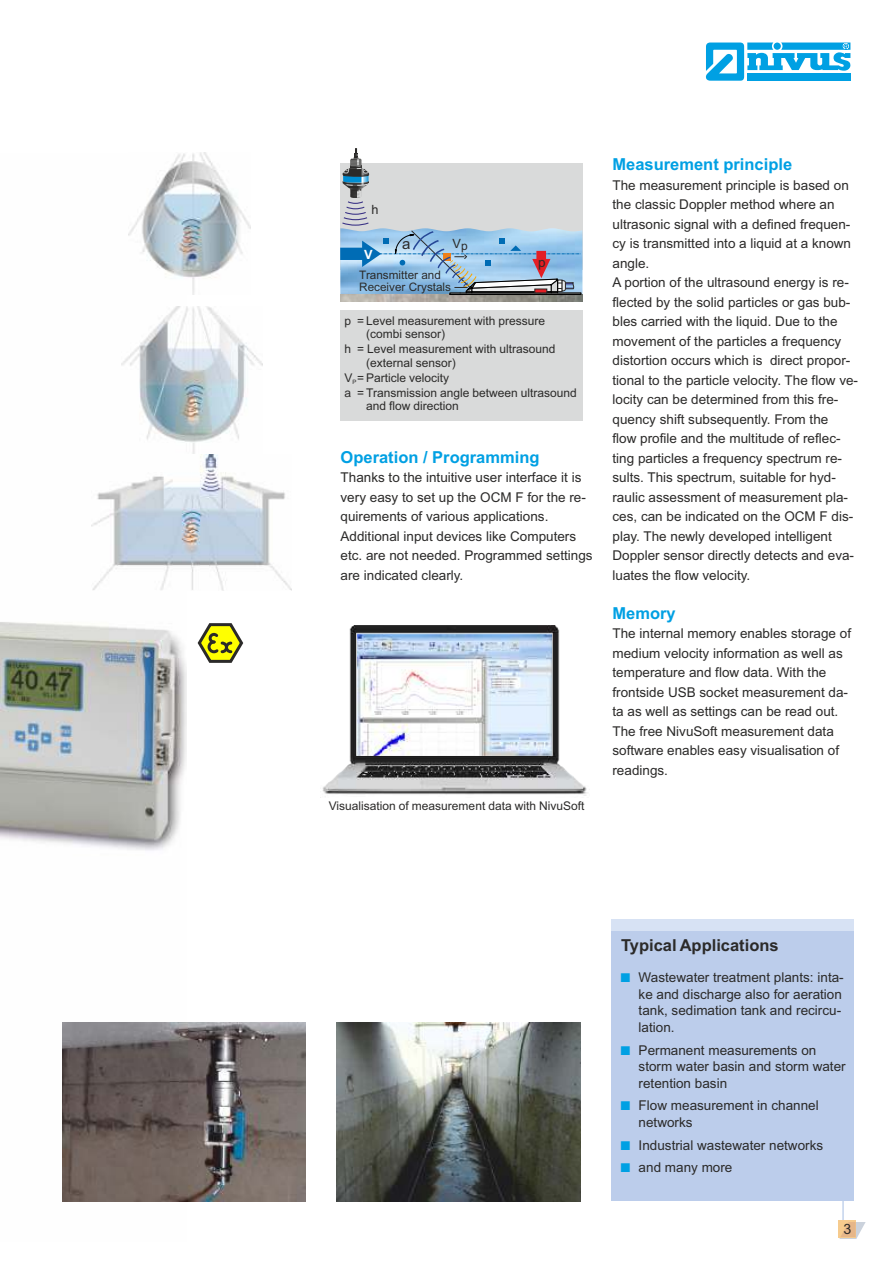
<style>
.page{position:relative;width:893px;height:1263px;background:#fff}
.page>*{position:absolute;margin:0;border:0;box-sizing:border-box;transform-origin:0 0}
.t1{font:700 16.5px "Arial";color:#00a0e3}
.t2{font:700 16.5px "Arial";color:#2b2a29}
.t3{font:15px "Arial";color:#2b2a29}
.t4{font:14.25px "Arial";color:#2b2a29}
.t5{font:13.5px/19.5px "Arial";color:#2b2a29}
.t6{font:12.75px "Arial";color:#2b2a29}
.t7{font:700 12.75px "Arial";color:#fefefe}
.t8{font:12px/13.5px "Arial";color:#2b2a29}
.t9{font:11.7px/11.1px "Arial";color:#2b2a29}
</style>
<div class="page">
<img style="left:1px;top:233px;width:185px;height:969px">
<svg style="left:705px;top:43px;width:146px;height:38px"></svg>
<hr style="left:843px;top:1143px;width:1px;height:77px;background:#a5bde3">
<div style="left:839px;top:1220px;width:17px;height:17px;background:#f6cb8e"></div>
<svg style="left:839px;top:1222px;width:27px;height:17px"></svg>
<div style="left:611px;top:924px;width:243px;height:277px;background:#bccdeb"></div>
<div style="left:611px;top:919px;width:243px;height:11px;background:#d7e2f4"></div>
<div style="left:340px;top:310px;width:243px;height:111px;background:#d9dada"></div>
<svg style="left:340px;top:295px;width:242px;height:7px"></svg>
<svg style="left:340px;top:148px;width:242px;height:147px"></svg>
<img style="left:121px;top:307px;width:141px;height:148px">
<img style="left:129px;top:153px;width:121px;height:142px">
<img style="left:91px;top:455px;width:200px;height:136px">
<img style="left:337px;top:1023px;width:244px;height:178px">
<img style="left:322px;top:626px;width:266px;height:170px">
<svg style="left:197px;top:623px;width:47px;height:40px"></svg>
<img style="left:62px;top:1023px;width:244px;height:178px">
<p class="t6" style="left:371px;top:205px;width:9px">h</p>
<p class="t6" style="left:453px;top:239px;width:17px">V<sub>p</sub></p>
<p class="t3" style="left:402px;top:238px;width:10px">a</p>
<p class="t7" style="left:364px;top:249px;width:10px">V</p>
<p class="t9" style="left:359px;top:271px;width:93px">Transmitter and<br>Receiver Crystals</p>
<p class="t5" style="left:538px;top:253px;width:9px">p</p>
<p class="t8" style="left:366px;top:315px;width:181px;text-indent:-22px">p = Level measurement with pressure (combi sensor)</p>
<p class="t8" style="left:366px;top:343px;width:191px;text-indent:-22px">h = Level measurement with ultrasound (external sensor)</p>
<p class="t8" style="left:357px;top:371px;width:221px;line-height:15px;text-indent:-12px">V<sub>P</sub>= Particle velocity<br>= Transmission angle between ultrasound</p>
<p class="t8" style="left:366px;top:400px;width:94px">and flow direction</p>
<p class="t1" style="left:341px;top:451px;width:200px">Operation / Programming</p>
<p class="t5" style="left:341px;top:469px;width:254px">Thanks to the intuitive user interface it is very easy to set up the OCM F for the re&shy;quirements of various applications.<br>Additional input devices like Computers etc. are not needed. Programmed settings are indicated clearly.</p>
<p class="t8" style="left:329px;top:800px;width:257px">Visualisation of measurement data with NivuSoft</p>
<p class="t1" style="left:612px;top:158px;width:181px">Measurement principle</p>
<p class="t5" style="left:612px;top:176px;width:247px">The measurement principle is based on the classic Doppler method where an ultrasonic signal with a defined frequen&shy;cy is transmitted into a liquid at a known angle.<br>A portion of the ultrasound energy is re&shy;flected by the solid particles or gas bub&shy;bles carried with the liquid. Due to the movement of the particles a frequency distortion occurs which is direct propor&shy;tional to the particle velocity. The flow ve&shy;locity can be determined from this fre&shy;quency shift subsequently. From the<br>flow profile and the multitude of reflec&shy;ting particles a frequency spectrum re&shy;sults. This spectrum, suitable for hyd&shy;raulic assessment of measurement pla&shy;ces, can be indicated on the OCM F dis&shy;play. The newly developed intelligent Doppler sensor directly detects and eva&shy;luates the flow velocity.</p>
<p class="t1" style="left:612px;top:607px;width:65px">Memory</p>
<p class="t5" style="left:612px;top:625px;width:240px">The internal memory enables storage of medium velocity information as well as temperature and flow data. With the frontside USB socket measurement da&shy;ta as well as settings can be read out.<br>The free NivuSoft measurement data software enables easy visualisation of readings.</p>
<p class="t2" style="left:621px;top:939px;width:159px">Typical Applications</p>
<p class="t5" style="left:639px;top:970px;width:207px;line-height:16.6px">Wastewater treatment plants: inta&shy;ke and discharge also for aeration tank, sedimation tank and recircu&shy;lation.</p>
<p class="t5" style="left:639px;top:1043px;width:209px;line-height:16.6px">Permanent measurements on storm water basin and storm water retention basin</p>
<p class="t5" style="left:639px;top:1098px;width:182px;line-height:16.6px">Flow measurement in channel networks</p>
<p class="t5" style="left:639px;top:1135px;width:186px;line-height:22.6px">Industrial wastewater networks and many more</p>
<p class="t4" style="left:843px;top:1223px;width:9px">3</p>
</div>
